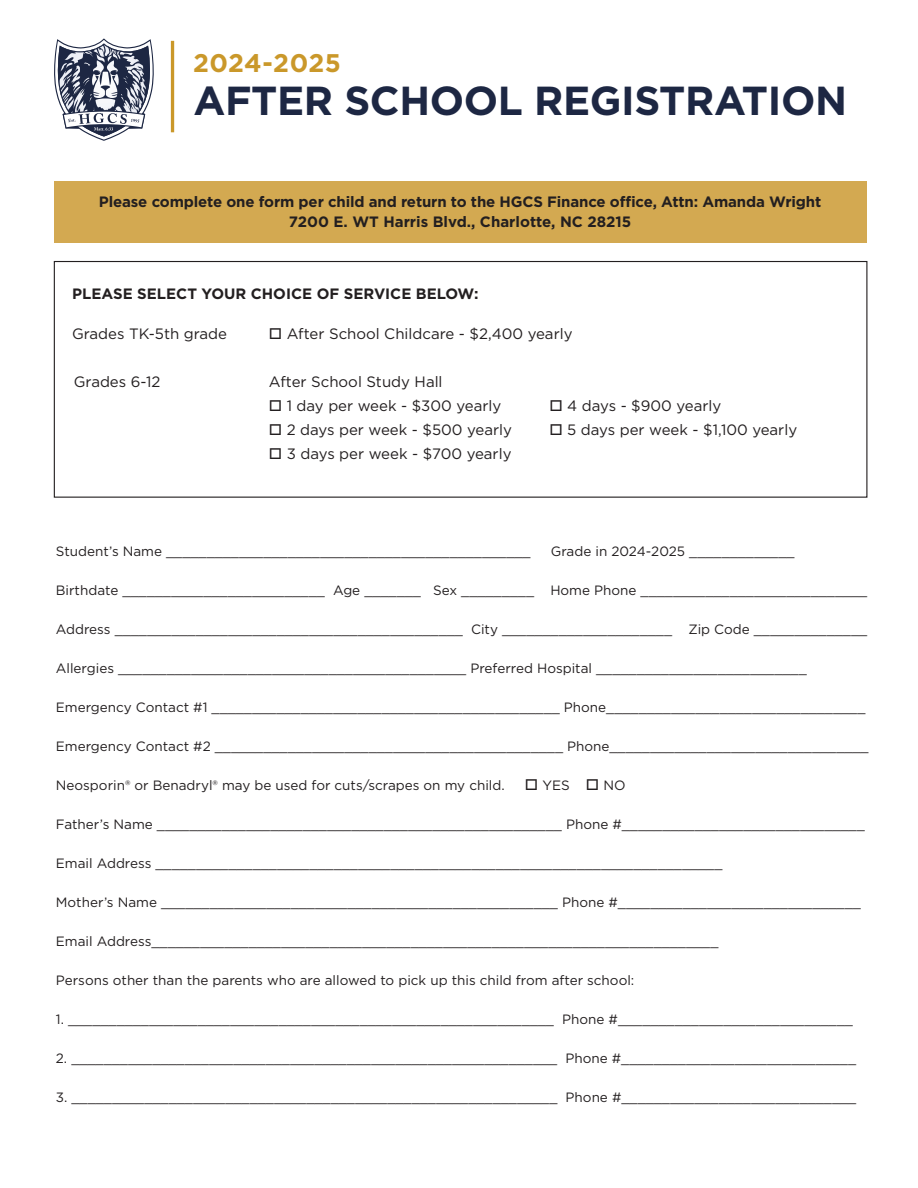
<style>
.page{position:relative;width:918px;height:1188px;background:#fff}
.page>*{position:absolute;margin:0;border:0;box-sizing:border-box;transform-origin:0 0}
.t1{font:700 40.5px "Gotham";letter-spacing:-.01em;color:#1d2743}
.t2{font:700 25.5px "Gotham";letter-spacing:.015em;color:#ca982a}
.t3{font:15px "Gotham";color:#231f20}
.t4{font:700 15px "Gotham";letter-spacing:-.01em;color:#231f20}
.t5{font:13.5px "Gotham";color:#231f20}
</style>
<div class="page">
<div style="left:54px;top:261px;width:813px;height:237px;border:1px solid #231f20"></div>
<div style="left:55px;top:181px;width:812px;height:62px;background:#d3a951"></div>
<hr style="left:171px;top:41px;width:3px;height:91px;background:#ca982a">
<svg style="left:54px;top:38px;width:100px;height:103px"></svg>
<p class="t2" style="left:193px;top:46px;width:150px">2024-2025</p>
<p class="t1" style="left:194px;top:74px;width:655px">AFTER SCHOOL REGISTRATION</p>
<p class="t4" style="left:99px;top:192px;width:724px">Please complete one form per child and return to the HGCS Finance office, Attn: Amanda Wright</p>
<p class="t4" style="left:289px;top:212px;width:344px">7200 E. WT Harris Blvd., Charlotte, NC 28215</p>
<p class="t4" style="left:72px;top:284px;width:408px">PLEASE SELECT YOUR CHOICE OF SERVICE BELOW:</p>
<p class="t3" style="left:72px;top:324px;width:156px">Grades TK-5th grade</p>
<p class="t3" style="left:269px;top:324px;width:305px">□ After School Childcare - $2,400 yearly</p>
<p class="t3" style="left:74px;top:372px;width:88px">Grades 6-12</p>
<p class="t3" style="left:269px;top:372px;width:175px">After School Study Hall</p>
<p class="t3" style="left:269px;top:396px;width:234px">□ 1 day per week - $300 yearly</p>
<p class="t3" style="left:549px;top:396px;width:173px">□ 4 days - $900 yearly</p>
<p class="t3" style="left:269px;top:420px;width:245px">□ 2 days per week - $500 yearly</p>
<p class="t3" style="left:549px;top:420px;width:249px">□ 5 days per week - $1,100 yearly</p>
<p class="t3" style="left:269px;top:444px;width:244px">□ 3 days per week - $700 yearly</p>
<p class="t5" style="left:56px;top:543px;width:476px">Student’s Name _____________________________________________</p>
<p class="t5" style="left:551px;top:543px;width:245px">Grade in 2024-2025 _____________</p>
<p class="t5" style="left:56px;top:582px;width:813px">Birthdate _________________________ Age _______ Sex _________ Home Phone ____________________________</p>
<p class="t5" style="left:56px;top:621px;width:813px">Address ___________________________________________ City _____________________ Zip Code ______________</p>
<p class="t5" style="left:56px;top:660px;width:752px">Allergies ___________________________________________ Preferred Hospital __________________________</p>
<p class="t5" style="left:56px;top:699px;width:811px">Emergency Contact #1 ___________________________________________ Phone________________________________</p>
<p class="t5" style="left:56px;top:738px;width:814px">Emergency Contact #2 ___________________________________________ Phone________________________________</p>
<p class="t5" style="left:56px;top:777px;width:450px">Neosporin® or Benadryl® may be used for cuts/scrapes on my child.</p>
<p class="t5" style="left:525px;top:777px;width:102px">□ YES □ NO</p>
<p class="t5" style="left:56px;top:816px;width:810px">Father’s Name __________________________________________________ Phone #______________________________</p>
<p class="t5" style="left:56px;top:855px;width:668px">Email Address ______________________________________________________________________</p>
<p class="t5" style="left:56px;top:894px;width:807px">Mother’s Name _________________________________________________ Phone #______________________________</p>
<p class="t5" style="left:56px;top:933px;width:664px">Email Address______________________________________________________________________</p>
<p class="t5" style="left:56px;top:972px;width:580px">Persons other than the parents who are allowed to pick up this child from after school:</p>
<p class="t5" style="left:56px;top:1011px;width:799px">1. ____________________________________________________________ Phone #_____________________________</p>
<p class="t5" style="left:56px;top:1050px;width:802px">2. ____________________________________________________________ Phone #_____________________________</p>
<p class="t5" style="left:56px;top:1089px;width:802px">3. ____________________________________________________________ Phone #_____________________________</p>
</div>
